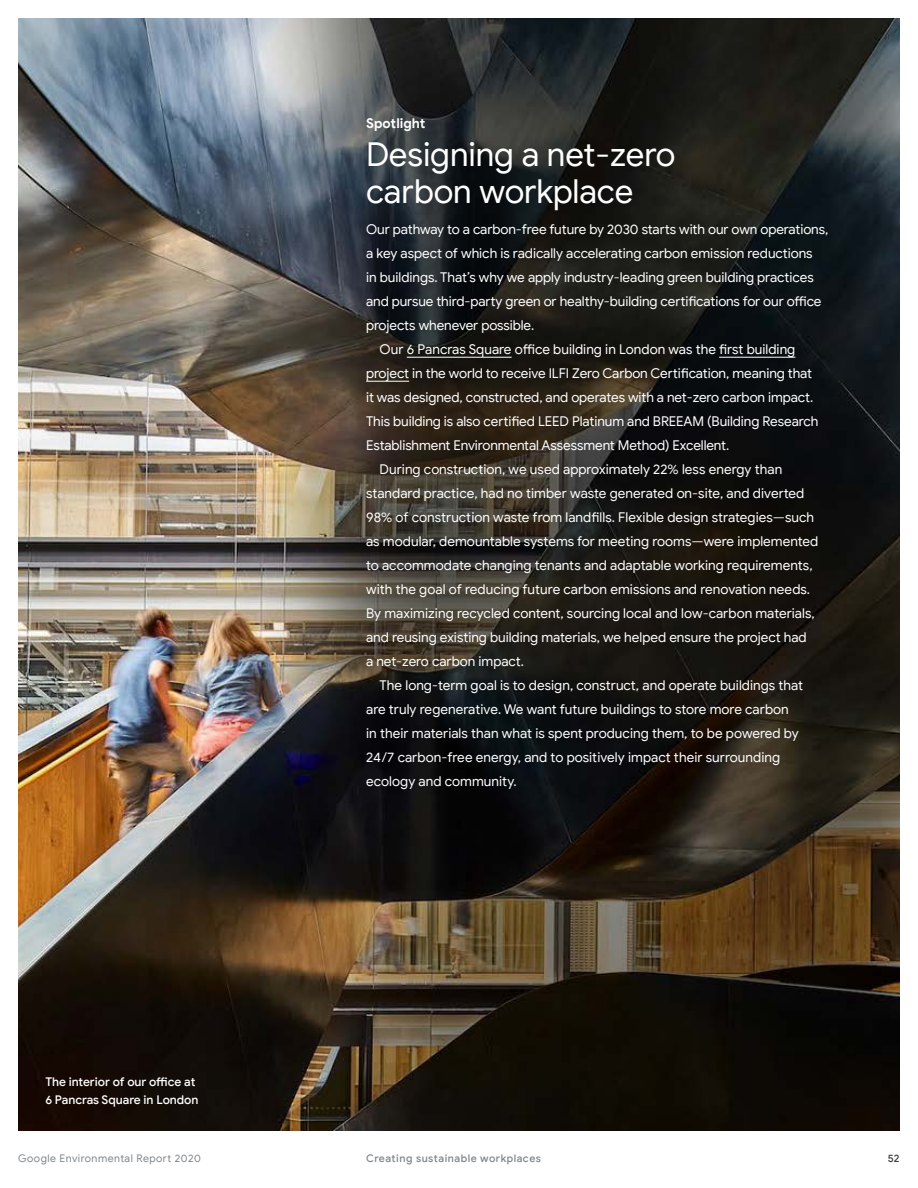
<style>
.page{position:relative;width:918px;height:1188px;background:#fff}
.page>*{position:absolute;margin:0;border:0;box-sizing:border-box;transform-origin:0 0}
.Spotlight_TOC{font:33px/37.5px "Google Sans";letter-spacing:-.005em;color:#fff}
.p_body_spotlight_rev{font:13.5px/24px "Google Sans";color:#fff}
.h2_sidebar_subhead{font:700 13.5px "Google Sans";color:#fff}
.p_caption{font:500 12px/18px "Google Sans";letter-spacing:-.005em;color:#fff}
.t1{font:10.5px "Google Sans";letter-spacing:.05em;color:#80868b}
.t2{font:500 10.5px "Google Sans";letter-spacing:.045em;color:#80868b}
.t3{font:500 10.5px "Google Sans";color:#3c4043}
</style>
<div class="page">
<img style="left:18px;top:18px;width:882px;height:1113px">
<hr style="left:407px;top:357px;width:105px;height:1px;background:#fff">
<hr style="left:719px;top:357px;width:76px;height:1px;background:#fff">
<hr style="left:366px;top:381px;width:43px;height:1px;background:#fff">
<p class="p_caption" style="left:45px;top:1073px;width:154px">The interior of our office at<br>6 Pancras Square in London</p>
<p class="h2_sidebar_subhead" style="left:366px;top:115px;width:61px">Spotlight</p>
<p class="Spotlight_TOC" style="left:366px;top:136px;width:311px">Designing a net-zero carbon workplace</p>
<p class="p_body_spotlight_rev" style="left:366px;top:217px;width:464px">Our pathway to a carbon-free future by 2030 starts with our own operations, a key aspect of which is radically accelerating carbon emission reductions<br>in buildings. That’s why we apply industry-leading green building practices and pursue third-party green or healthy-building certifications for our office projects whenever possible.</p>
<p class="p_body_spotlight_rev" style="left:366px;top:337px;width:454px;text-indent:14px">Our 6 Pancras Square office building in London was the first building project in the world to receive ILFI Zero Carbon Certification, meaning that it was designed, constructed, and operates with a net-zero carbon impact.<br>This building is also certified LEED Platinum and BREEAM (Building Research Establishment Environmental Assessment Method) Excellent.</p>
<p class="p_body_spotlight_rev" style="left:366px;top:457px;width:454px;text-indent:14px">During construction, we used approximately 22% less energy than standard practice, had no timber waste generated on-site, and diverted 98% of construction waste from landfills. Flexible design strategies—such as modular, demountable systems for meeting rooms—were implemented to accommodate changing tenants and adaptable working requirements, with the goal of reducing future carbon emissions and renovation needs.<br>By maximizing recycled content, sourcing local and low-carbon materials, and reusing existing building materials, we helped ensure the project had<br>a net-zero carbon impact.</p>
<p class="p_body_spotlight_rev" style="left:366px;top:674px;width:439px;text-indent:14px">The long-term goal is to design, construct, and operate buildings that are truly regenerative. We want future buildings to store more carbon<br>in their materials than what is spent producing them, to be powered by 24/7 carbon-free energy, and to positively impact their surrounding ecology and community.</p>
<p class="t1" style="left:18px;top:1152px;width:184px">Google Environmental Report 2020</p>
<p class="t2" style="left:366px;top:1152px;width:176px">Creating sustainable workplaces</p>
<p class="t3" style="left:888px;top:1152px;width:13px">52</p>
</div>
